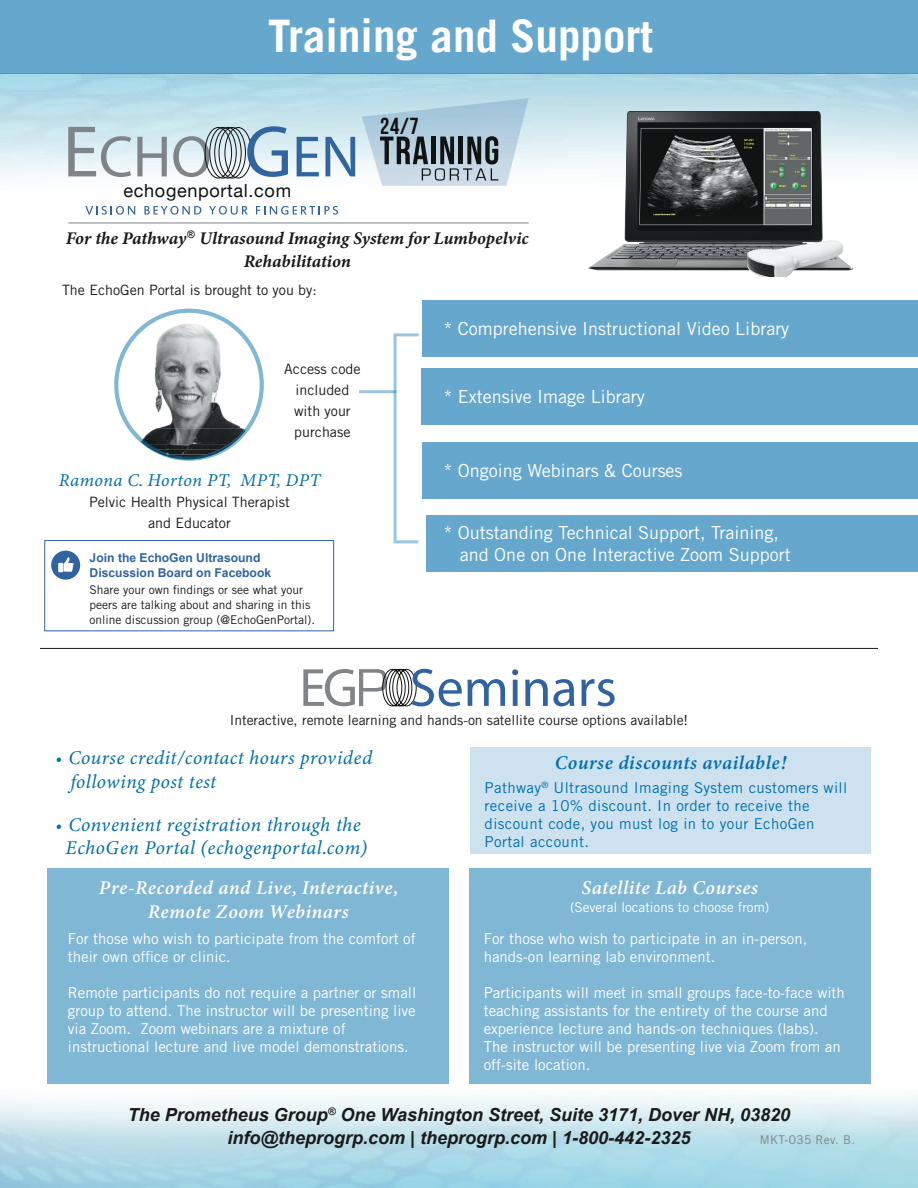
<style>
.page{position:relative;width:918px;height:1188px;background:#fff}
.page>*{position:absolute;margin:0;border:0;box-sizing:border-box;transform-origin:0 0}
.t1{font:700 45px "Trade Gothic LT";color:#fff}
.t2{font:23.25px "Bebas Neue";color:#111313}
.t3{font:italic 19.5px/23.4px "Minion Variable Concept";letter-spacing:.025em;color:#006fac}
.t4{font:italic 19.5px/23.4px "Minion Variable Concept";letter-spacing:.04em;color:#fff;text-align:center}
.t5{font:18.15px "Helvetica Neue";letter-spacing:.035em;color:#111313}
.t6{font:18px "Trade Gothic LT Std";color:#fff}
.t7{font:italic 700 18px "Arial";color:#1a1a1a}
.t8{font:italic 18px "Minion Variable Concept";letter-spacing:.025em;color:#006fac}
.t9{font:italic 17.7px "Minion Variable Concept";letter-spacing:.02em;color:#1a1a1a}
.t10{font:15px/18px "Trade Gothic LT Std";color:#fff}
.t11{font:15px/18px "Trade Gothic LT Std";letter-spacing:.025em;color:#006fac}
.t12{font:14.25px/21px "Trade Gothic LT Std";color:#1a1a1a;text-align:center}
.t13{font:13.8px "Trade Gothic LT Std";color:#1a1a1a}
.t14{font:13.5px "Trade Gothic LT Std";color:#fff}
.t15{font:700 12.15px "Arial";color:#3063a0}
.t16{font:12px "Trade Gothic LT Std";color:#1a1a1a}
.t17{font:12px "Trade Gothic LT Std";letter-spacing:.025em;color:#808488}
</style>
<div class="page">
<img style="left:0;top:74px;width:918px;height:105px">
<svg style="left:303px;top:669px;width:202px;height:37px"></svg>
<svg style="left:512px;top:669px;width:6px;height:37px"></svg>
<svg style="left:525px;top:679px;width:49px;height:27px"></svg>
<svg style="left:581px;top:679px;width:34px;height:27px"></svg>
<div style="left:47px;top:868px;width:402px;height:216px;background:#80b7d5"></div>
<div style="left:469px;top:868px;width:402px;height:216px;background:#80b7d5"></div>
<div style="left:471px;top:748px;width:400px;height:106px;background:#cde2ee"></div>
<hr style="left:40px;top:648px;width:838px;height:1px;background:#1a1a1a">
<div style="left:423px;top:300px;width:495px;height:57px;background:#66a8cd"></div>
<div style="left:422px;top:369px;width:496px;height:56px;background:#66a8cd"></div>
<div style="left:423px;top:442px;width:495px;height:57px;background:#66a8cd"></div>
<div style="left:426px;top:516px;width:492px;height:56px;background:#66a8cd"></div>
<hr style="left:359px;top:390px;width:37px;height:3px;background:#006fac">
<svg style="left:114px;top:309px;width:150px;height:152px"></svg>
<div style="left:51px;top:551px;width:29px;height:29px;background:#3063a0;border-radius:50%"></div>
<svg style="left:64px;top:557px;width:10px;height:15px"></svg>
<div style="left:58px;top:563px;width:5px;height:9px;background:#fff"></div>
<div style="left:45px;top:540px;width:289px;height:91px;border:1px solid #3063a0"></div>
<div style="left:0;top:0;width:918px;height:74px;background:#66a8cd"></div>
<svg style="left:85px;top:206px;width:50px;height:9px"></svg>
<svg style="left:144px;top:206px;width:57px;height:9px"></svg>
<svg style="left:209px;top:206px;width:39px;height:9px"></svg>
<svg style="left:256px;top:206px;width:82px;height:9px"></svg>
<svg style="left:68px;top:127px;width:141px;height:50px;background:#c3d0d5"></svg>
<div style="left:225px;top:127px;width:27px;height:51px;border:1px solid #111313;border-radius:50%"></div>
<div style="left:219px;top:127px;width:27px;height:51px;border:1px solid #111313;border-radius:50%"></div>
<div style="left:214px;top:127px;width:27px;height:51px;border:1px solid #111313;border-radius:50%"></div>
<div style="left:209px;top:127px;width:28px;height:51px;border:1px solid #111313;border-radius:50%"></div>
<div style="left:205px;top:127px;width:27px;height:51px;border:1px solid #111313;border-radius:50%"></div>
<svg style="left:247px;top:126px;width:108px;height:51px;background:#a9c3d9"></svg>
<svg style="left:362px;top:98px;width:167px;height:88px;background:#a7bcc8"></svg>
<hr style="left:68px;top:223px;width:461px;height:1px;background:#7d8488">
<img style="left:589px;top:92px;width:265px;height:184px">
<p class="t1" style="left:268px;top:9px;width:387px">Training and Support</p>
<p class="t2" style="left:380px;top:113px;width:40px">24/7</p>
<p class="t5" style="left:123px;top:177px;width:169px">echogenportal.com</p>
<p class="t9" style="left:66px;top:226px;width:464px">For the Pathway<sup>®</sup> Ultrasound Imaging System for Lumbopelvic</p>
<p class="t9" style="left:244px;top:249px;width:108px">Rehabilitation</p>
<p class="t12" style="left:62px;top:279px;width:256px">The EchoGen Portal is brought to you by:</p>
<p class="t12" style="left:284px;top:359px;width:78px">Access code included</p>
<p class="t12" style="left:294px;top:401px;width:58px">with your</p>
<p class="t12" style="left:294px;top:422px;width:58px">purchase</p>
<p class="t8" style="left:59px;top:467px;width:263px">Ramona C. Horton PT, MPT, DPT</p>
<p class="t12" style="left:89px;top:491px;width:202px">Pelvic Health Physical Therapist</p>
<p class="t12" style="left:148px;top:512px;width:84px">and Educator</p>
<p class="t15" style="left:90px;top:550px;width:172px">Join the EchoGen Ultrasound</p>
<p class="t15" style="left:90px;top:565px;width:183px">Discussion Board on Facebook</p>
<p class="t16" style="left:90px;top:583px;width:215px">Share your own findings or see what your</p>
<p class="t16" style="left:90px;top:598px;width:222px">peers are talking about and sharing in this</p>
<p class="t16" style="left:90px;top:613px;width:227px">online discussion group (@EchoGenPortal).</p>
<p class="t6" style="left:443px;top:318px;width:347px">* Comprehensive Instructional Video Library</p>
<p class="t6" style="left:443px;top:386px;width:203px">* Extensive Image Library</p>
<p class="t6" style="left:443px;top:460px;width:241px">* Ongoing Webinars &amp; Courses</p>
<p class="t6" style="left:443px;top:522px;width:337px">* Outstanding Technical Support, Training,</p>
<p class="t6" style="left:460px;top:544px;width:332px">and One on One Interactive Zoom Support</p>
<p class="t13" style="left:230px;top:712px;width:460px">Interactive, remote learning and hands-on satellite course options available!</p>
<p class="t3" style="left:70px;top:746px;width:303px;text-indent:-15px">• Course credit/contact hours provided following post test</p>
<p class="t3" style="left:55px;top:813px;width:313px;text-align:center">• Convenient registration through the<br>EchoGen Portal (echogenportal.com)</p>
<p class="t4" style="left:99px;top:876px;width:300px">Pre-Recorded and Live, Interactive,<br>Remote Zoom Webinars</p>
<p class="t10" style="left:68px;top:929px;width:349px">For those who wish to participate from the comfort of their own office or clinic.</p>
<p class="t10" style="left:68px;top:983px;width:350px;text-align:justify">Remote participants do not require a partner or small group to attend. The instructor will be presenting live via Zoom. Zoom webinars are a mixture of</p>
<p class="t10" style="left:68px;top:1037px;width:342px">instructional lecture and live model demonstrations.</p>
<p class="t3" style="left:555px;top:751px;width:233px">Course discounts available!</p>
<p class="t11" style="left:485px;top:778px;width:364px">Pathway<sup>®</sup> Ultrasound Imaging System customers will receive a 10% discount. In order to receive the</p>
<p class="t11" style="left:485px;top:814px;width:331px">discount code, you must log in to your EchoGen</p>
<p class="t11" style="left:485px;top:832px;width:106px">Portal account.</p>
<p class="t4" style="left:581px;top:876px;width:178px">Satellite Lab Courses</p>
<p class="t14" style="left:570px;top:899px;width:201px">(Several locations to choose from)</p>
<p class="t10" style="left:484px;top:929px;width:325px">For those who wish to participate in an in-person,</p>
<p class="t10" style="left:484px;top:947px;width:233px">hands-on learning lab environment.</p>
<p class="t10" style="left:484px;top:983px;width:363px">Participants will meet in small groups face-to-face with teaching assistants for the entirety of the course and experience lecture and hands-on techniques (labs).</p>
<p class="t10" style="left:484px;top:1037px;width:359px">The instructor will be presenting live via Zoom from an off-site location.</p>
<p class="t7" style="left:128px;top:1103px;width:664px">The Prometheus Group<sup>®</sup> One Washington Street, Suite 3171, Dover NH, 03820</p>
<p class="t7" style="left:228px;top:1126px;width:464px">info@theprogrp.com | theprogrp.com | 1-800-442-2325</p>
<p class="t17" style="left:760px;top:1132px;width:97px">MKT-035 Rev. B.</p>
</div>
